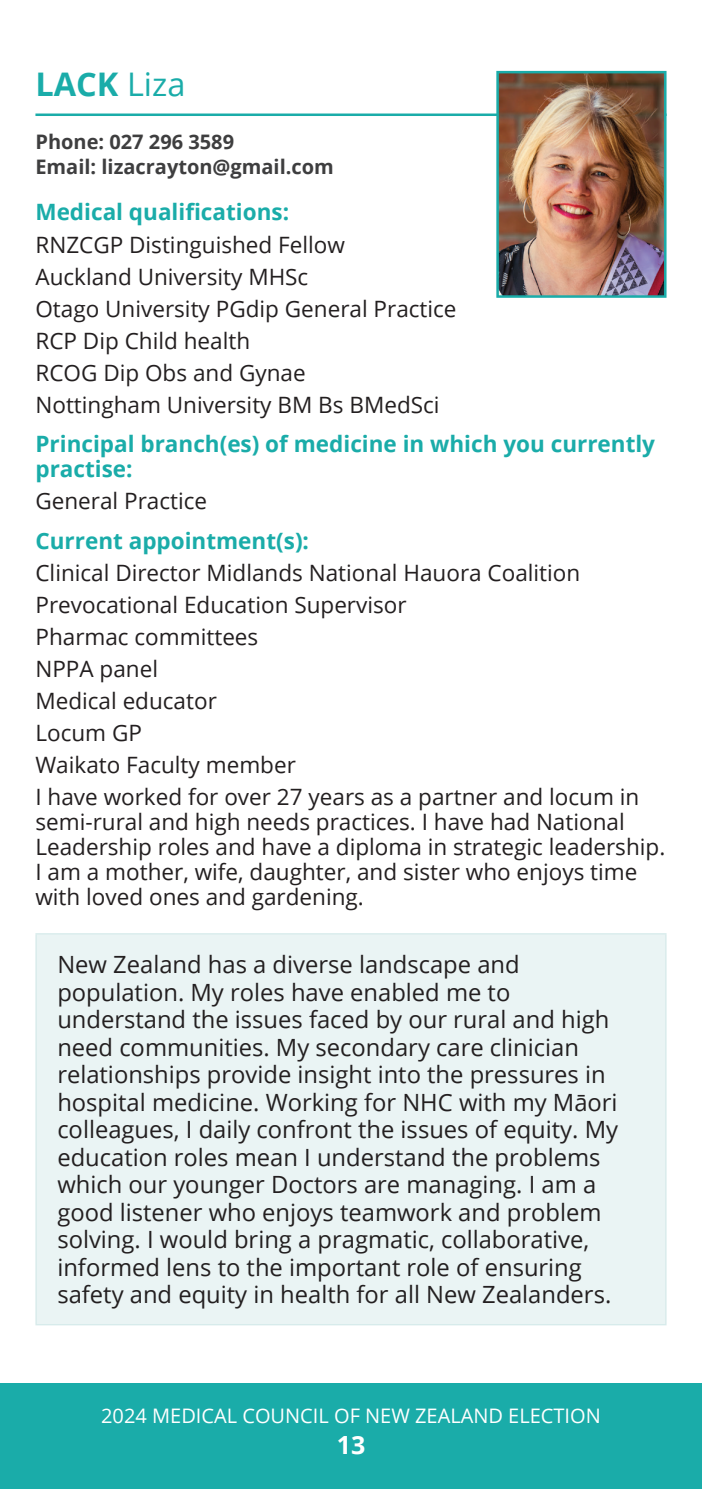
<style>
.page{position:relative;width:702px;height:1489px;background:#fff}
.page>*{position:absolute;margin:0;border:0;box-sizing:border-box;transform-origin:0 0}
.NAME{font:700 32.5px "Open Sans";color:#1aaca9}
.t1{font:700 25px "Open Sans";color:#fff}
.t2{font:23.75px/27.5px "Open Sans";color:#231f20}
.details{font:22.5px/25px "Open Sans";color:#231f20}
.sub{font:700 22.5px/25px "Open Sans";color:#1aaca9}
.Contact{font:700 20px/25px "Open Sans";color:#3e3e3f}
.t3{font:20px "Open Sans";color:#fff}
.s1{font-weight:400}
</style>
<div class="page">
<div style="left:0;top:1382px;width:702px;height:106px;background:#1aaca9"></div>
<hr style="left:35px;top:113px;width:631px;height:3px;background:#1aaca9">
<div style="left:36px;top:933px;width:630px;height:391px;background:#eaf4f4"></div>
<hr style="left:35px;top:933px;width:631px;height:1px;background:#d5eaea">
<hr style="left:35px;top:934px;width:2px;height:389px;background:#d5eaea">
<hr style="left:665px;top:934px;width:1px;height:389px;background:#d5eaea">
<hr style="left:35px;top:1323px;width:631px;height:2px;background:#d5eaea">
<img style="left:499px;top:74px;width:164px;height:221px">
<div style="left:496px;top:71px;width:170px;height:227px;border:2px solid #1aaca9"></div>
<p class="NAME" style="left:35px;top:61px;width:151px">LACK <span class="s1">Liza</span></p>
<p class="Contact" style="left:35px;top:129px;width:300px">Phone: 027 296 3589<br>Email: lizacrayton@gmail.com</p>
<p class="sub" style="left:35px;top:199px;width:255px">Medical qualifications:</p>
<p class="details" style="left:35px;top:231px;width:311px">RNZCGP Distinguished Fellow</p>
<p class="details" style="left:35px;top:263px;width:274px">Auckland University MHSc</p>
<p class="details" style="left:35px;top:295px;width:422px">Otago University PGdip General Practice</p>
<p class="details" style="left:35px;top:327px;width:216px">RCP Dip Child health</p>
<p class="details" style="left:35px;top:360px;width:272px">RCOG Dip Obs and Gynae</p>
<p class="details" style="left:35px;top:392px;width:405px">Nottingham University BM Bs BMedSci</p>
<p class="sub" style="left:35px;top:431px;width:621px">Principal branch(es) of medicine in which you currently practise:</p>
<p class="details" style="left:35px;top:488px;width:173px">General Practice</p>
<p class="sub" style="left:35px;top:527px;width:275px">Current appointment(s):</p>
<p class="details" style="left:35px;top:559px;width:546px">Clinical Director Midlands National Hauora Coalition</p>
<p class="details" style="left:35px;top:591px;width:372px">Prevocational Education Supervisor</p>
<p class="details" style="left:35px;top:623px;width:224px">Pharmac committees</p>
<p class="details" style="left:35px;top:655px;width:124px">NPPA panel</p>
<p class="details" style="left:35px;top:687px;width:183px">Medical educator</p>
<p class="details" style="left:35px;top:720px;width:108px">Locum GP</p>
<p class="details" style="left:35px;top:752px;width:262px">Waikato Faculty member</p>
<p class="details" style="left:35px;top:784px;width:631px">I have worked for over 27 years as a partner and locum in semi-rural and high needs practices. I have had National Leadership roles and have a diploma in strategic leadership.<br>I am a mother, wife, daughter, and sister who enjoys time with loved ones and gardening.</p>
<p class="t2" style="left:57px;top:950px;width:562px">New Zealand has a diverse landscape and population. My roles have enabled me to understand the issues faced by our rural and high need communities. My secondary care clinician relationships provide insight into the pressures in hospital medicine. Working for NHC with my Māori colleagues, I daily confront the issues of equity. My education roles mean I understand the problems which our younger Doctors are managing. I am a good listener who enjoys teamwork and problem solving. I would bring a pragmatic, collaborative, informed lens to the important role of ensuring safety and equity in health for all New Zealanders.</p>
<p class="t3" style="left:101px;top:1401px;width:501px">2024 MEDICAL COUNCIL OF NEW ZEALAND ELECTION</p>
<p class="t1" style="left:337px;top:1426px;width:30px">13</p>
</div>
